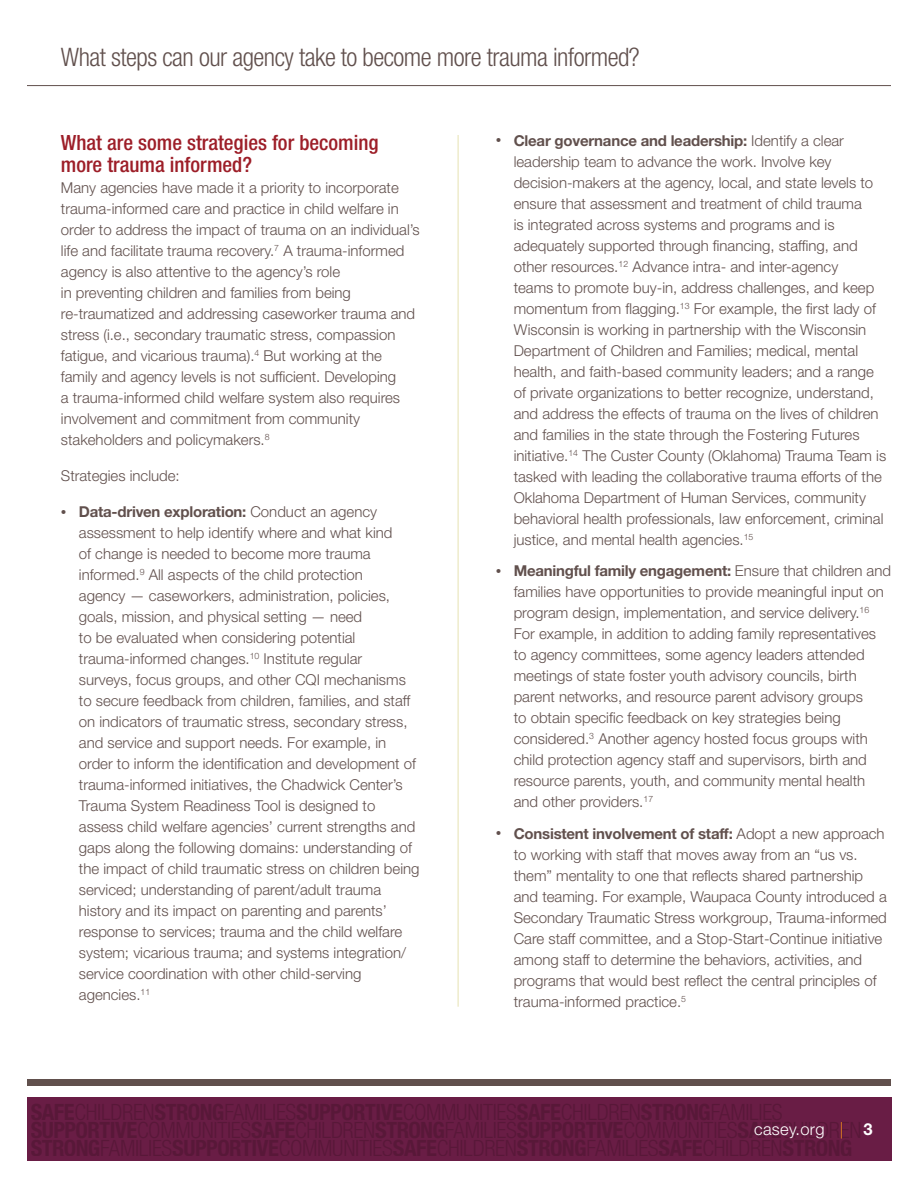
<style>
.page{position:relative;width:918px;height:1188px;background:#fff}
.page>*{position:absolute;margin:0;border:0;box-sizing:border-box;transform-origin:0 0}
.t1{font:300 condensed 25.5px "Helvetica Neue LT Std";letter-spacing:-.02em;color:#61504d}
.Head_2{font:500 condensed 21px/22.5px "Helvetica Neue LT Std";color:#9d1e28}
.t2{font:300 16.5px "Helvetica Neue LT Std";letter-spacing:.02em;color:#fff}
.body{font:300 15px/21px "Helvetica Neue LT Std";color:#61504d}
.s1{font-size:11.25px}
.s2{font-weight:700}
.s3{color:#f28a20}
</style>
<div class="page">
<div style="left:27px;top:1098px;width:864px;height:63px;background:#691d45"></div>
<div style="left:27px;top:1079px;width:864px;height:7px;background:#61504d"></div>
<hr style="left:27px;top:85px;width:864px;height:1px;background:#61504d">
<hr style="left:458px;top:135px;width:1px;height:872px;background:#e6e2b2">
<h1 class="t1" style="left:61px;top:42px;width:580px">What steps can our agency take to become more trauma informed?</h1>
<p class="Head_2" style="left:61px;top:131px;width:319px">What are some strategies for becoming more trauma informed?</p>
<p class="body" style="left:61px;top:177px;width:360px">Many agencies have made it a priority to incorporate trauma-informed care and practice in child welfare in order to address the impact of trauma on an individual’s life and facilitate trauma recovery.<sup>7</sup> A trauma-informed agency is also attentive to the agency’s role<br>in preventing children and families from being re-traumatized and addressing caseworker trauma and stress (i.e., secondary traumatic stress, compassion fatigue, and vicarious trauma).<sup>4</sup> But working at the family and agency levels is not sufficient. Developing<br>a trauma-informed child welfare system also requires involvement and commitment from community stakeholders and policymakers.<sup>8</sup></p>
<p class="body" style="left:61px;top:465px;width:120px">Strategies include:</p>
<p class="body" style="left:79px;top:501px;width:342px;text-indent:-18px"><span class="s1">•</span> <span class="s2">Data-driven exploration:</span> Conduct an agency assessment to help identify where and what kind<br>of change is needed to become more trauma informed.<sup>9</sup> All aspects of the child protection<br>agency — caseworkers, administration, policies, goals, mission, and physical setting — need<br>to be evaluated when considering potential trauma-informed changes.<sup>10</sup> Institute regular<br>surveys, focus groups, and other CQI mechanisms to secure feedback from children, families, and staff on indicators of traumatic stress, secondary stress, and service and support needs. For example, in order to inform the identification and development of trauma-informed initiatives, the Chadwick Center’s Trauma System Readiness Tool is designed to assess child welfare agencies’ current strengths and gaps along the following domains: understanding of the impact of child traumatic stress on children being serviced; understanding of parent/adult trauma history and its impact on parenting and parents’ response to services; trauma and the child welfare system; vicarious trauma; and systems integration/ service coordination with other child-serving agencies.<sup>11</sup></p>
<p class="body" style="left:514px;top:130px;width:374px;text-indent:-18px"><span class="s1">•</span> <span class="s2">Clear governance and leadership:</span> Identify a clear leadership team to advance the work. Involve key decision-makers at the agency, local, and state levels to ensure that assessment and treatment of child trauma<br>is integrated across systems and programs and is adequately supported through financing, staffing, and other resources.<sup>12</sup> Advance intra- and inter-agency<br>teams to promote buy-in, address challenges, and keep momentum from flagging.<sup>13</sup> For example, the first lady of Wisconsin is working in partnership with the Wisconsin Department of Children and Families; medical, mental health, and faith-based community leaders; and a range of private organizations to better recognize, understand, and address the effects of trauma on the lives of children and families in the state through the Fostering Futures initiative.<sup>14</sup> The Custer County (Oklahoma) Trauma Team is tasked with leading the collaborative trauma efforts of the Oklahoma Department of Human Services, community behavioral health professionals, law enforcement, criminal justice, and mental health agencies.<sup>15</sup></p>
<p class="body" style="left:514px;top:560px;width:379px;text-indent:-18px"><span class="s1">•</span> <span class="s2">Meaningful family engagement:</span> Ensure that children and families have opportunities to provide meaningful input on program design, implementation, and service delivery.<sup>16<br></sup>For example, in addition to adding family representatives to agency committees, some agency leaders attended meetings of state foster youth advisory councils, birth parent networks, and resource parent advisory groups<br>to obtain specific feedback on key strategies being considered.<sup>3</sup> Another agency hosted focus groups with child protection agency staff and supervisors, birth and resource parents, youth, and community mental health and other providers.<sup>17</sup></p>
<p class="body" style="left:514px;top:823px;width:375px;text-indent:-18px"><span class="s1">•</span> <span class="s2">Consistent involvement of staff:</span> Adopt a new approach to working with staff that moves away from an “us vs. them” mentality to one that reflects shared partnership and teaming. For example, Waupaca County introduced a Secondary Traumatic Stress workgroup, Trauma-informed Care staff committee, and a Stop-Start-Continue initiative among staff to determine the behaviors, activities, and programs that would best reflect the central principles of trauma-informed practice.<sup>5</sup></p>
<p class="t2" style="left:754px;top:1119px;width:120px">casey.org <span class="s3">|</span> <span class="s2">3</span></p>
</div>
